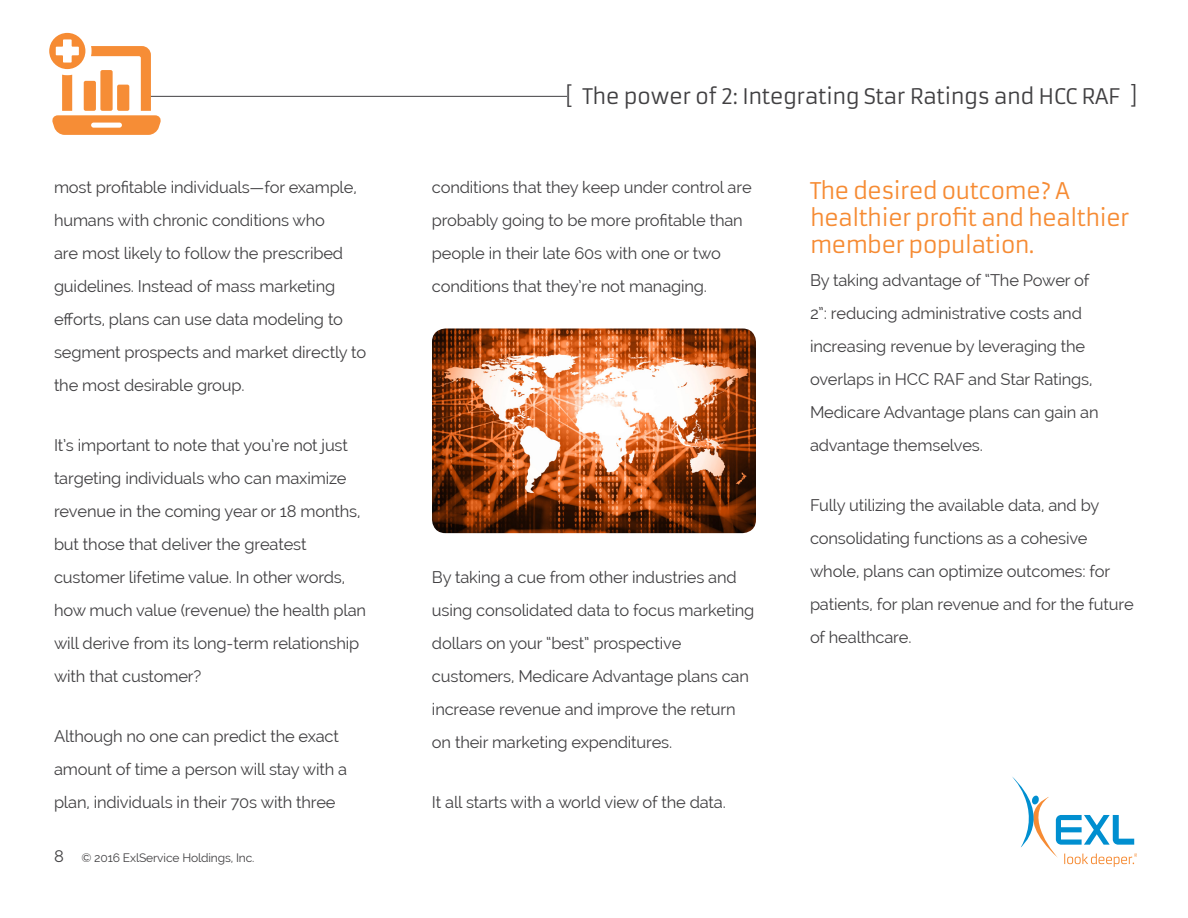
<style>
.page{position:relative;width:1188px;height:918px;background:#fff}
.page>*{position:absolute;margin:0;border:0;box-sizing:border-box;transform-origin:0 0}
.t1{font:22.5px/27px "Armata";letter-spacing:-.04em;color:#f68b33}
.t2{font:21px "Armata";letter-spacing:-.03em;color:#414042}
.t3{font:16.5px/33px "Raleway";letter-spacing:-.01em;color:#414042}
.t4{font:12px "Raleway";letter-spacing:-.01em;color:#414042}
</style>
<div class="page">
<svg style="left:1012px;top:776px;width:125px;height:91px"></svg>
<hr style="left:146px;top:96px;width:421px;height:1px;background:#414042">
<svg style="left:49px;top:33px;width:112px;height:102px"></svg>
<img style="left:432px;top:328px;width:324px;height:205px">
<p class="t3" style="left:54px;top:170px;width:314px">most profitable individuals—for example, humans with chronic conditions who<br>are most likely to follow the prescribed guidelines. Instead of mass marketing efforts, plans can use data modeling to segment prospects and market directly to the most desirable group.</p>
<p class="t3" style="left:54px;top:428px;width:314px">It’s important to note that you’re not just targeting individuals who can maximize revenue in the coming year or 18 months, but those that deliver the greatest customer lifetime value. In other words, how much value (revenue) the health plan will derive from its long-term relationship with that customer?</p>
<p class="t3" style="left:54px;top:719px;width:295px">Although no one can predict the exact amount of time a person will stay with a plan, individuals in their 70s with three</p>
<p class="t3" style="left:54px;top:840px;width:11px">8</p>
<p class="t4" style="left:81px;top:851px;width:175px">© 2016 ExlService Holdings, Inc.</p>
<p class="t2" style="left:565px;top:84px;width:574px">[ The power of 2: Integrating Star Ratings and HCC RAF ]</p>
<p class="t3" style="left:432px;top:170px;width:321px">conditions that they keep under control are probably going to be more profitable than people in their late 60s with one or two conditions that they’re not managing.</p>
<p class="t3" style="left:432px;top:560px;width:324px">By taking a cue from other industries and using consolidated data to focus marketing dollars on your “best” prospective customers, Medicare Advantage plans can increase revenue and improve the return on their marketing expenditures.</p>
<p class="t3" style="left:432px;top:785px;width:295px">It all starts with a world view of the data.</p>
<h1 class="t1" style="left:810px;top:178px;width:321px">The desired outcome? A healthier profit and healthier member population.</h1>
<p class="t3" style="left:810px;top:264px;width:290px">By taking advantage of “The Power of 2”: reducing administrative costs and increasing revenue by leveraging the overlaps in HCC RAF and Star Ratings, Medicare Advantage plans can gain an advantage themselves.</p>
<p class="t3" style="left:810px;top:489px;width:325px">Fully utilizing the available data, and by consolidating functions as a cohesive whole, plans can optimize outcomes: for patients, for plan revenue and for the future of healthcare.</p>
</div>
